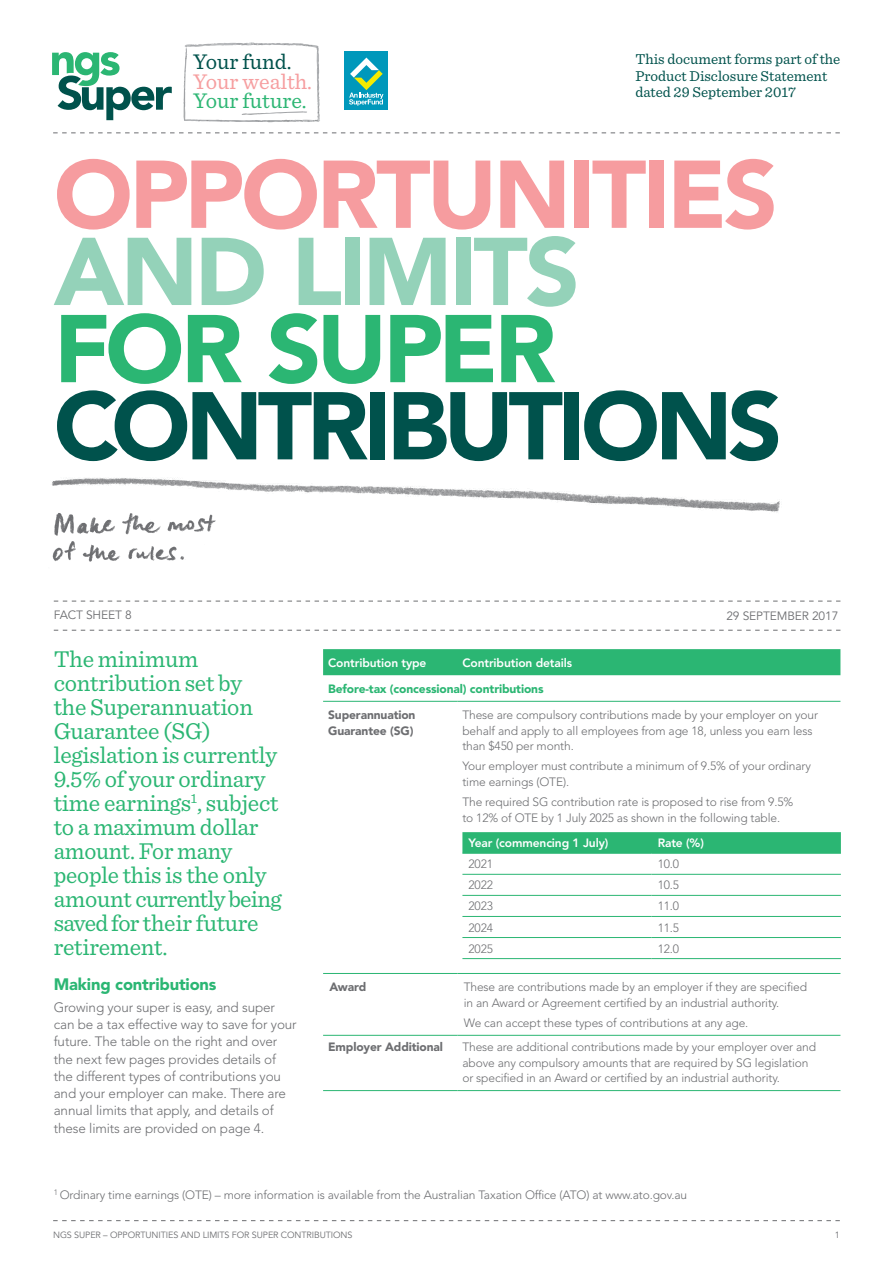
<style>
.page{position:relative;width:893px;height:1263px;background:#fff}
.page>*{position:absolute;margin:0;border:0;box-sizing:border-box;transform-origin:0 0}
.Cover_Heading{font:900 94.95px/77.1px "Avenir LT Std";letter-spacing:-.04em;color:#f69c9f}
.Intro{font:24px/24px "Sentinel";letter-spacing:-.01em;color:#2bb673}
.t1{font:22.35px/19.4px "Sentinel";color:#2db674}
.t2{font:900 16.5px "Avenir LT Std";letter-spacing:-.01em;color:#2bb673}
.t3{font:15px/16.5px "Sentinel";color:#00524c}
.Body{font:300 13.5px/17.2px "Avenir LT Std";letter-spacing:-.01em;color:#6d6e71}
.Table_Body{font:300 12px/15.8px "Avenir LT Std";letter-spacing:-.01em;color:#6d6e71}
.Body-2{font:300 12px "Avenir LT Std";letter-spacing:-.01em;color:#6d6e71}
.Table_Header{font:800 12px "Avenir LT Std";letter-spacing:-.01em;color:#fff}
.Table_Body-2{font:900 12px/15.8px "Avenir LT Std";letter-spacing:-.01em;color:#6d6e71}
.Table_Body-3{font:900 12px "Avenir LT Std";letter-spacing:-.01em;color:#2bb673}
.Issue__Date{font:12px "Avenir LT Std";letter-spacing:-.01em;color:#6d6e71}
.t4{font:9px "Avenir LT Std";letter-spacing:-.01em;color:#6d6e71}
.s1{color:#00524c}
.s2{color:#f69e9f}
.s3{color:#f69ea0}
.s4{color:#94d2b9}
.s5{color:#2bb673}
</style>
<div class="page">
<svg style="left:53px;top:1220px;width:787px;height:1px"></svg>
<svg style="left:53px;top:133px;width:787px;height:1px"></svg>
<div style="left:345px;top:52px;width:43px;height:58px;background:#0098bb"></div>
<svg style="left:349px;top:58px;width:34px;height:48px"></svg>
<svg style="left:52px;top:52px;width:120px;height:68px"></svg>
<svg style="left:183px;top:43px;width:137px;height:80px"></svg>
<svg style="left:54px;top:630px;width:786px;height:1px"></svg>
<svg style="left:54px;top:601px;width:786px;height:1px"></svg>
<img style="left:52px;top:478px;width:728px;height:34px">
<img style="left:52px;top:502px;width:171px;height:60px">
<div style="left:323px;top:649px;width:517px;height:26px;background:#2bb673"></div>
<hr style="left:323px;top:1090px;width:134px;height:1px;background:#2bb673">
<hr style="left:457px;top:1090px;width:383px;height:1px;background:#2bb673">
<hr style="left:323px;top:701px;width:134px;height:1px;background:#2bb673">
<hr style="left:457px;top:701px;width:383px;height:1px;background:#2bb673">
<hr style="left:323px;top:973px;width:134px;height:1px;background:#2bb673">
<hr style="left:457px;top:973px;width:383px;height:1px;background:#2bb673">
<hr style="left:323px;top:1035px;width:134px;height:1px;background:#2bb673">
<hr style="left:457px;top:1035px;width:383px;height:1px;background:#2bb673">
<div style="left:462px;top:832px;width:379px;height:21px;background:#2bb673"></div>
<hr style="left:462px;top:853px;width:190px;height:1px;background:#2bb673">
<hr style="left:652px;top:853px;width:189px;height:1px;background:#2bb673">
<hr style="left:462px;top:874px;width:190px;height:1px;background:#2bb673">
<hr style="left:652px;top:874px;width:189px;height:1px;background:#2bb673">
<hr style="left:462px;top:895px;width:190px;height:1px;background:#2bb673">
<hr style="left:652px;top:895px;width:189px;height:1px;background:#2bb673">
<hr style="left:462px;top:916px;width:190px;height:1px;background:#2bb673">
<hr style="left:652px;top:916px;width:189px;height:1px;background:#2bb673">
<hr style="left:462px;top:937px;width:190px;height:1px;background:#2bb673">
<hr style="left:652px;top:937px;width:189px;height:1px;background:#2bb673">
<hr style="left:462px;top:958px;width:190px;height:1px;background:#2bb673">
<hr style="left:652px;top:958px;width:189px;height:1px;background:#2bb673">
<h3 class="t1" style="left:193px;top:51px;width:120px"><span class="s1">Your fund.<br></span><span class="s2">Your</span> <span class="s3">wealth.<br></span>Your future.</h3>
<p class="t3" style="left:635px;top:50px;width:207px">This document forms part of the<br>Product Disclosure Statement dated 29 September 2017</p>
<p class="Cover_Heading" style="left:54px;top:156px;width:730px">OPPORTUNITIES<br><span class="s4">AND LIMITS<br></span><span class="s5">FOR SUPER<br></span><span class="s1">CONTRIBUTIONS</span></p>
<p class="Issue__Date" style="left:54px;top:608px;width:80px">FACT SHEET 8</p>
<p class="Issue__Date" style="left:726px;top:609px;width:113px">29 SEPTEMBER 2017</p>
<p class="Intro" style="left:54px;top:646px;width:229px">The minimum contribution set by<br>the Superannuation<br>Guarantee (SG) legislation is currently<br>9.5% of your ordinary time earnings<sup>1</sup>, subject to a maximum dollar amount. For many people this is the only amount currently being saved for their future retirement.</p>
<h3 class="t2" style="left:54px;top:975px;width:164px">Making contributions</h3>
<p class="Body" style="left:54px;top:999px;width:244px">Growing your super is easy, and super can be a tax effective way to save for your future. The table on the right and over the next few pages provides details of the different types of contributions you and your employer can make. There are annual limits that apply, and details of these limits are provided on page 4.</p>
<p class="Table_Header" style="left:328px;top:655px;width:100px">Contribution type</p>
<p class="Table_Header" style="left:462px;top:655px;width:111px">Contribution details</p>
<p class="Table_Body-3" style="left:328px;top:681px;width:217px">Before-tax (concessional) contributions</p>
<p class="Table_Body-2" style="left:328px;top:707px;width:89px">Superannuation<br>Guarantee (SG)</p>
<p class="Table_Body" style="left:462px;top:707px;width:357px">These are compulsory contributions made by your employer on your behalf and apply to all employees from age 18, unless you earn less than $450 per month.</p>
<p class="Table_Body" style="left:462px;top:758px;width:350px">Your employer must contribute a minimum of 9.5% of your ordinary time earnings (OTE).</p>
<p class="Table_Body" style="left:462px;top:794px;width:332px">The required SG contribution rate is proposed to rise from 9.5% to 12% of OTE by 1 July 2025 as shown in the following table.</p>
<p class="Table_Header" style="left:468px;top:836px;width:141px">Year (commencing 1 July)</p>
<p class="Table_Header" style="left:658px;top:836px;width:48px">Rate (%)</p>
<p class="Table_Body" style="left:468px;top:856px;width:26px">2021</p>
<p class="Table_Body" style="left:658px;top:856px;width:23px">10.0</p>
<p class="Table_Body" style="left:468px;top:877px;width:26px">2022</p>
<p class="Table_Body" style="left:658px;top:877px;width:23px">10.5</p>
<p class="Table_Body" style="left:468px;top:898px;width:26px">2023</p>
<p class="Table_Body" style="left:658px;top:898px;width:23px">11.0</p>
<p class="Table_Body" style="left:468px;top:919px;width:26px">2024</p>
<p class="Table_Body" style="left:658px;top:919px;width:23px">11.5</p>
<p class="Table_Body" style="left:468px;top:941px;width:26px">2025</p>
<p class="Table_Body" style="left:658px;top:941px;width:23px">12.0</p>
<p class="Table_Body-2" style="left:329px;top:979px;width:38px">Award</p>
<p class="Table_Body" style="left:464px;top:979px;width:345px">These are contributions made by an employer if they are specified in an Award or Agreement certified by an industrial authority.</p>
<p class="Table_Body" style="left:464px;top:1015px;width:286px">We can accept these types of contributions at any age.</p>
<p class="Table_Body-2" style="left:328px;top:1039px;width:116px">Employer Additional</p>
<p class="Table_Body" style="left:462px;top:1039px;width:355px">These are additional contributions made by your employer over and above any compulsory amounts that are required by SG legislation or specified in an Award or certified by an industrial authority.</p>
<p class="Body-2" style="left:54px;top:1188px;width:635px"><sup>1</sup> Ordinary time earnings (OTE) – more information is available from the Australian Taxation Office (ATO) at www.ato.gov.au</p>
<p class="t4" style="left:53px;top:1229px;width:301px">NGS SUPER – OPPORTUNITIES AND LIMITS FOR SUPER CONTRIBUTIONS</p>
<p class="t4" style="left:835px;top:1229px;width:7px">1</p>
</div>
